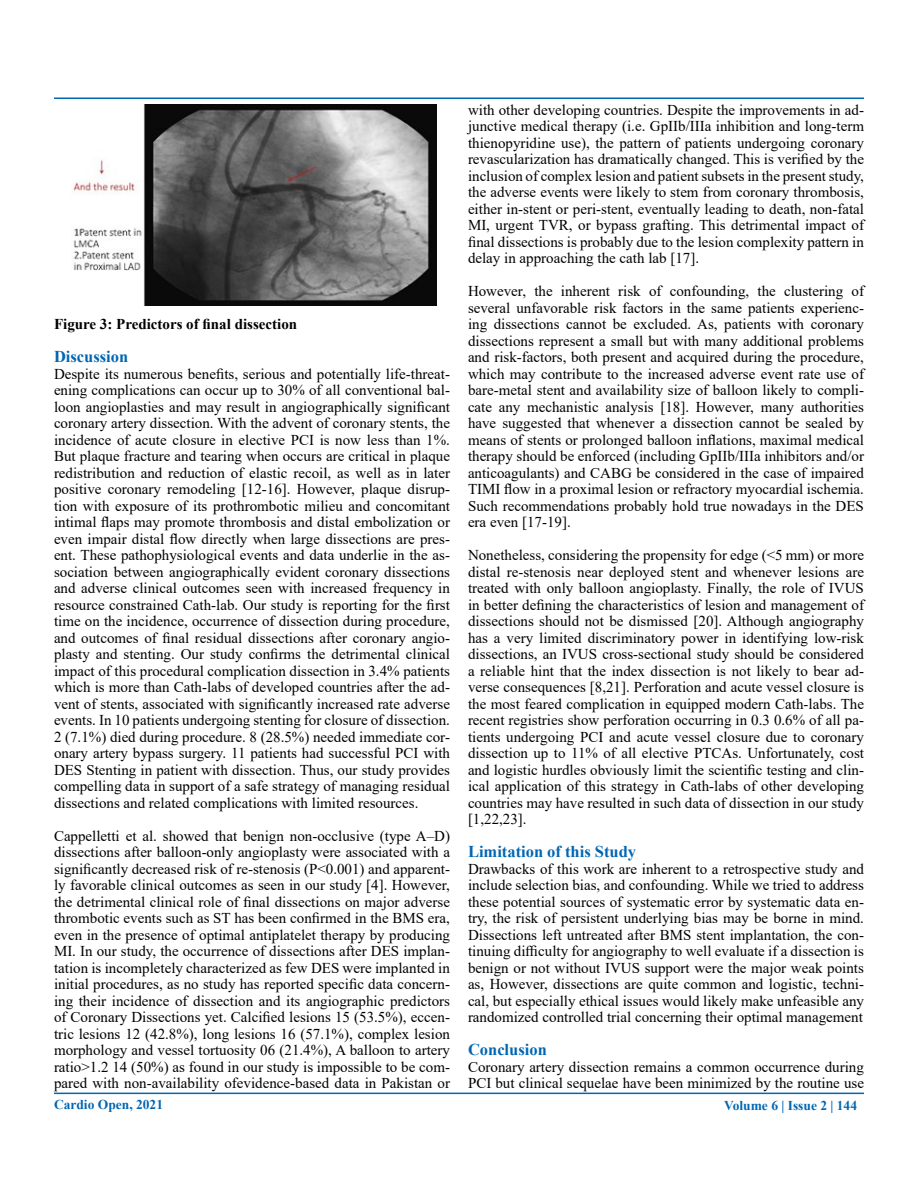
<style>
.page{position:relative;width:918px;height:1188px;background:#fff}
.page>*{position:absolute;margin:0;border:0;box-sizing:border-box;transform-origin:0 0}
.t1{font:700 16.5px "Times New Roman";color:#0066b3}
.t2{font:15px/16.5px "Times New Roman";color:#000;text-align:justify}
.t3{font:700 15px "Times New Roman";color:#000}
.t4{font:700 13.5px "Times New Roman";color:#0066b3}
</style>
<div class="page">
<hr style="left:54px;top:98px;width:810px;height:1px;background:#0066b3">
<hr style="left:54px;top:1093px;width:810px;height:1px;background:#0066b3">
<img style="left:73px;top:105px;width:364px;height:200px">
<p class="t3" style="left:54px;top:313px;width:245px">Figure 3: Predictors of final dissection</p>
<p class="t1" style="left:54px;top:345px;width:76px">Discussion</p>
<p class="t2" style="left:54px;top:365px;width:398px">Despite its numerous benefits, serious and potentially life-threat&shy;ening complications can occur up to 30% of all conventional bal&shy;loon angioplasties and may result in angiographically significant coronary artery dissection. With the advent of coronary stents, the incidence of acute closure in elective PCI is now less than 1%.<br>But plaque fracture and tearing when occurs are critical in plaque redistribution and reduction of elastic recoil, as well as in later positive coronary remodeling [12-16]. However, plaque disrup&shy;tion with exposure of its prothrombotic milieu and concomitant intimal flaps may promote thrombosis and distal embolization or even impair distal flow directly when large dissections are pres&shy;ent. These pathophysiological events and data underlie in the as&shy;sociation between angiographically evident coronary dissections and adverse clinical outcomes seen with increased frequency in resource constrained Cath-lab. Our study is reporting for the first time on the incidence, occurrence of dissection during procedure, and outcomes of final residual dissections after coronary angio&shy;plasty and stenting. Our study confirms the detrimental clinical impact of this procedural complication dissection in 3.4% patients which is more than Cath-labs of developed countries after the ad&shy;vent of stents, associated with significantly increased rate adverse events. In 10 patients undergoing stenting for closure of dissection.<br>2 (7.1%) died during procedure. 8 (28.5%) needed immediate cor&shy;onary artery bypass surgery. 11 patients had successful PCI with DES Stenting in patient with dissection. Thus, our study provides compelling data in support of a safe strategy of managing residual dissections and related complications with limited resources.</p>
<p class="t2" style="left:54px;top:827px;width:398px">Cappelletti et al. showed that benign non-occlusive (type A–D) dissections after balloon-only angioplasty were associated with a significantly decreased risk of re-stenosis (P&lt;0.001) and apparent&shy;ly favorable clinical outcomes as seen in our study [4]. However, the detrimental clinical role of final dissections on major adverse thrombotic events such as ST has been confirmed in the BMS era, even in the presence of optimal antiplatelet therapy by producing MI. In our study, the occurrence of dissections after DES implan&shy;tation is incompletely characterized as few DES were implanted in initial procedures, as no study has reported specific data concern&shy;ing their incidence of dissection and its angiographic predictors of Coronary Dissections yet. Calcified lesions 15 (53.5%), eccen&shy;tric lesions 12 (42.8%), long lesions 16 (57.1%), complex lesion morphology and vessel tortuosity 06 (21.4%), A balloon to artery ratio&gt;1.2 14 (50%) as found in our study is impossible to be com&shy;pared with non-availability ofevidence-based data in Pakistan or</p>
<p class="t2" style="left:468px;top:101px;width:398px">with other developing countries. Despite the improvements in ad&shy;junctive medical therapy (i.e. GpIIb/IIIa inhibition and long-term thienopyridine use), the pattern of patients undergoing coronary revascularization has dramatically changed. This is verified by the inclusion of complex lesion and patient subsets in the present study, the adverse events were likely to stem from coronary thrombosis, either in-stent or peri-stent, eventually leading to death, non-fatal MI, urgent TVR, or bypass grafting. This detrimental impact of final dissections is probably due to the lesion complexity pattern in delay in approaching the cath lab [17].</p>
<p class="t2" style="left:468px;top:283px;width:398px">However, the inherent risk of confounding, the clustering of several unfavorable risk factors in the same patients experienc&shy;ing dissections cannot be excluded. As, patients with coronary dissections represent a small but with many additional problems and risk-factors, both present and acquired during the procedure, which may contribute to the increased adverse event rate use of bare-metal stent and availability size of balloon likely to compli&shy;cate any mechanistic analysis [18]. However, many authorities have suggested that whenever a dissection cannot be sealed by means of stents or prolonged balloon inflations, maximal medical therapy should be enforced (including GpIIb/IIIa inhibitors and/or anticoagulants) and CABG be considered in the case of impaired TIMI flow in a proximal lesion or refractory myocardial ischemia.<br>Such recommendations probably hold true nowadays in the DES era even [17-19].</p>
<p class="t2" style="left:468px;top:547px;width:398px">Nonetheless, considering the propensity for edge (&lt;5 mm) or more distal re-stenosis near deployed stent and whenever lesions are treated with only balloon angioplasty. Finally, the role of IVUS in better defining the characteristics of lesion and management of dissections should not be dismissed [20]. Although angiography has a very limited discriminatory power in identifying low-risk dissections, an IVUS cross-sectional study should be considered a reliable hint that the index dissection is not likely to bear ad&shy;verse consequences [8,21]. Perforation and acute vessel closure is the most feared complication in equipped modern Cath-labs. The recent registries show perforation occurring in 0.3 0.6% of all pa&shy;tients undergoing PCI and acute vessel closure due to coronary dissection up to 11% of all elective PTCAs. Unfortunately, cost and logistic hurdles obviously limit the scientific testing and clin&shy;ical application of this strategy in Cath-labs of other developing countries may have resulted in such data of dissection in our study [1,22,23].</p>
<p class="t1" style="left:468px;top:840px;width:170px">Limitation of this Study</p>
<p class="t2" style="left:468px;top:860px;width:398px">Drawbacks of this work are inherent to a retrospective study and include selection bias, and confounding. While we tried to address these potential sources of systematic error by systematic data en&shy;try, the risk of persistent underlying bias may be borne in mind.<br>Dissections left untreated after BMS stent implantation, the con&shy;tinuing difficulty for angiography to well evaluate if a dissection is benign or not without IVUS support were the major weak points as, However, dissections are quite common and logistic, techni&shy;cal, but especially ethical issues would likely make unfeasible any randomized controlled trial concerning their optimal management</p>
<p class="t1" style="left:468px;top:1038px;width:80px">Conclusion</p>
<p class="t2" style="left:468px;top:1058px;width:397px">Coronary artery dissection remains a common occurrence during<br>PCI but clinical sequelae have been minimized by the routine use</p>
<p class="t4" style="left:54px;top:1095px;width:111px">Cardio Open, 2021</p>
<p class="t4" style="left:724px;top:1095px;width:134px">Volume 6 | Issue 2 | 144</p>
</div>
